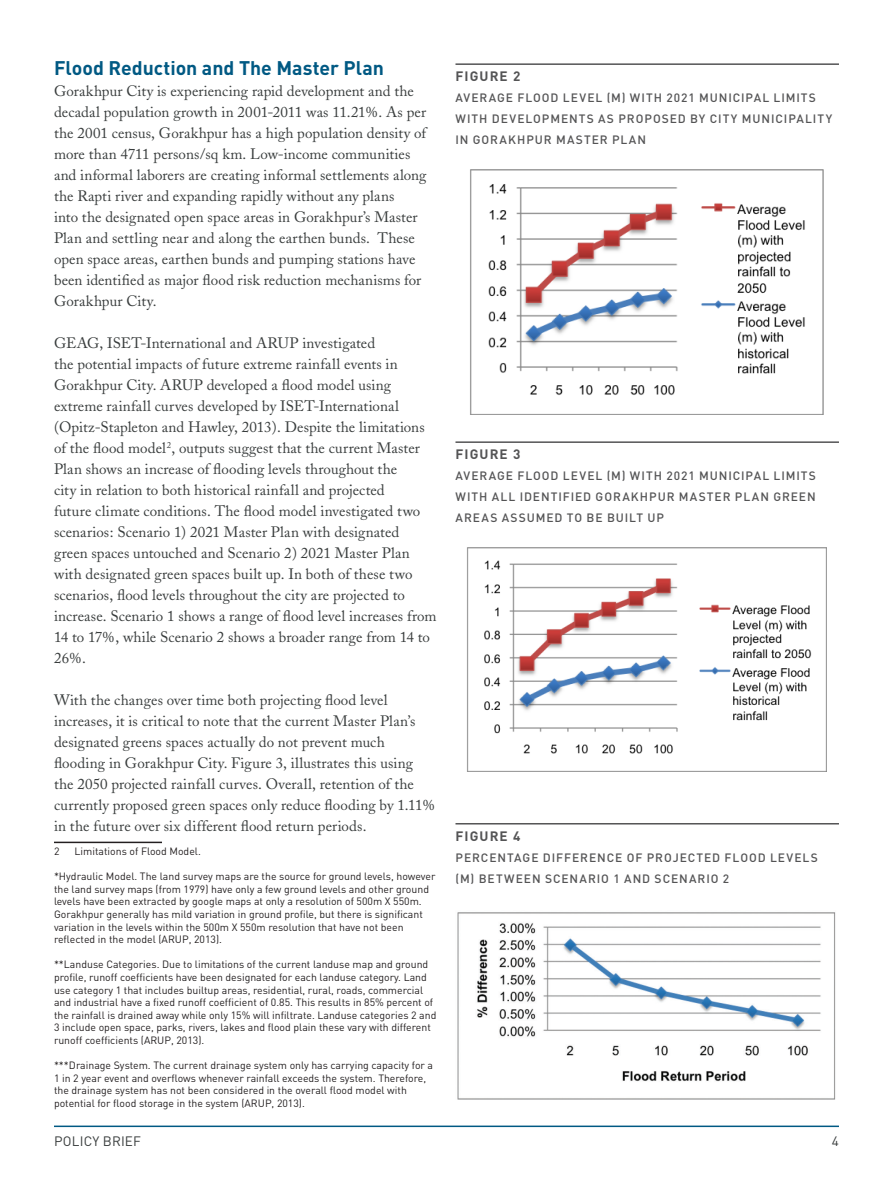
<style>
.page{position:relative;width:893px;height:1188px;background:#fff}
.page>*{position:absolute;margin:0;border:0;box-sizing:border-box;transform-origin:0 0}
.H1_in_text{font:700 19.5px "DIN";color:#005983}
.BODY{font:15px/21px "Adobe Caslon";letter-spacing:.005em;color:#393d3d}
.t1{font:700 13.5px "DIN";color:#545455}
.t2{font:13.5px "DIN";letter-spacing:.015em;color:#393d3d}
.t3{font:500 12px/21px "DIN";letter-spacing:.08em;color:#545455}
.Footnote{font:10.5px/12.6px "DIN";color:#231f20}
</style>
<div class="page">
<hr style="left:54px;top:1126px;width:785px;height:1px;background:#005983">
<hr style="left:54px;top:842px;width:108px;height:1px;background:#231f20">
<img style="left:457px;top:912px;width:379px;height:187px">
<hr style="left:455px;top:823px;width:384px;height:2px;background:#545455">
<img style="left:467px;top:547px;width:359px;height:225px">
<hr style="left:455px;top:441px;width:384px;height:2px;background:#545455">
<img style="left:470px;top:169px;width:353px;height:245px">
<hr style="left:455px;top:63px;width:384px;height:2px;background:#545455">
<p class="H1_in_text" style="left:54px;top:55px;width:332px">Flood Reduction and The Master Plan</p>
<p class="BODY" style="left:54px;top:81px;width:374px">Gorakhpur City is experiencing rapid development and the decadal population growth in 2001-2011 was 11.21%. As per the 2001 census, Gorakhpur has a high population density of more than 4711 persons/sq km. Low-income communities and informal laborers are creating informal settlements along the Rapti river and expanding rapidly without any plans<br>into the designated open space areas in Gorakhpur’s Master Plan and settling near and along the earthen bunds. These open space areas, earthen bunds and pumping stations have been identified as major flood risk reduction mechanisms for Gorakhpur City.</p>
<p class="BODY" style="left:54px;top:333px;width:384px">GEAG, ISET-International and ARUP investigated<br>the potential impacts of future extreme rainfall events in Gorakhpur City. ARUP developed a flood model using extreme rainfall curves developed by ISET-International (Opitz-Stapleton and Hawley, 2013). Despite the limitations of the flood model<sup>2</sup>, outputs suggest that the current Master Plan shows an increase of flooding levels throughout the<br>city in relation to both historical rainfall and projected<br>future climate conditions. The flood model investigated two scenarios: Scenario 1) 2021 Master Plan with designated green spaces untouched and Scenario 2) 2021 Master Plan with designated green spaces built up. In both of these two scenarios, flood levels throughout the city are projected to increase. Scenario 1 shows a range of flood level increases from 14 to 17%, while Scenario 2 shows a broader range from 14 to 26%.</p>
<p class="BODY" style="left:54px;top:690px;width:382px">With the changes over time both projecting flood level increases, it is critical to note that the current Master Plan’s designated greens spaces actually do not prevent much flooding in Gorakhpur City. Figure 3, illustrates this using the 2050 projected rainfall curves. Overall, retention of the currently proposed green spaces only reduce flooding by 1.11% in the future over six different flood return periods.</p>
<p class="Footnote" style="left:54px;top:845px;width:7px">2</p>
<p class="Footnote" style="left:75px;top:845px;width:128px">Limitations of Flood Model.</p>
<p class="Footnote" style="left:54px;top:870px;width:383px">*Hydraulic Model. The land survey maps are the source for ground levels, however the land survey maps (from 1979) have only a few ground levels and other ground levels have been extracted by google maps at only a resolution of 500m X 550m.<br>Gorakhpur generally has mild variation in ground profile, but there is significant variation in the levels within the 500m X 550m resolution that have not been reflected in the model (ARUP, 2013).</p>
<p class="Footnote" style="left:54px;top:958px;width:384px">**Landuse Categories. Due to limitations of the current landuse map and ground profile, runoff coefficients have been designated for each landuse category. Land use category 1 that includes builtup areas, residential, rural, roads, commercial and industrial have a fixed runoff coefficient of 0.85. This results in 85% percent of the rainfall is drained away while only 15% will infiltrate. Landuse categories 2 and 3 include open space, parks, rivers, lakes and flood plain these vary with different runoff coefficients (ARUP, 2013).</p>
<p class="Footnote" style="left:54px;top:1059px;width:381px">***Drainage System. The current drainage system only has carrying capacity for a 1 in 2 year event and overflows whenever rainfall exceeds the system. Therefore, the drainage system has not been considered in the overall flood model with potential for flood storage in the system (ARUP, 2013).</p>
<p class="t1" style="left:455px;top:68px;width:19px">Figure</p>
<p class="t1" style="left:513px;top:68px;width:9px">2</p>
<p class="t3" style="left:455px;top:87px;width:378px">AVERAGE FLOOD LEVEL (M) WITH 2021 MUNICIPAL LIMITS<br>WITH DEVELOPMENTS AS PROPOSED BY CITY MUNICIPALITY<br>IN GORAKHPUR MASTER PLAN</p>
<p class="t1" style="left:455px;top:446px;width:19px">Figure</p>
<p class="t1" style="left:513px;top:446px;width:9px">3</p>
<p class="t3" style="left:455px;top:465px;width:362px;text-align:justify">AVERAGE FLOOD LEVEL (M) WITH 2021 MUNICIPAL LIMITS WITH ALL IDENTIFIED GORAKHPUR MASTER PLAN GREEN AREAS ASSUMED TO BE BUILT UP</p>
<p class="t1" style="left:455px;top:827px;width:19px">Figure</p>
<p class="t1" style="left:513px;top:827px;width:9px">4</p>
<p class="t3" style="left:455px;top:847px;width:364px">PERCENTAGE DIFFERENCE OF PROJECTED FLOOD LEVELS (M) BETWEEN SCENARIO 1 AND SCENARIO 2</p>
<p class="t2" style="left:54px;top:1133px;width:89px">POLICY BRIEF</p>
<p class="t2" style="left:832px;top:1133px;width:9px">4</p>
</div>
